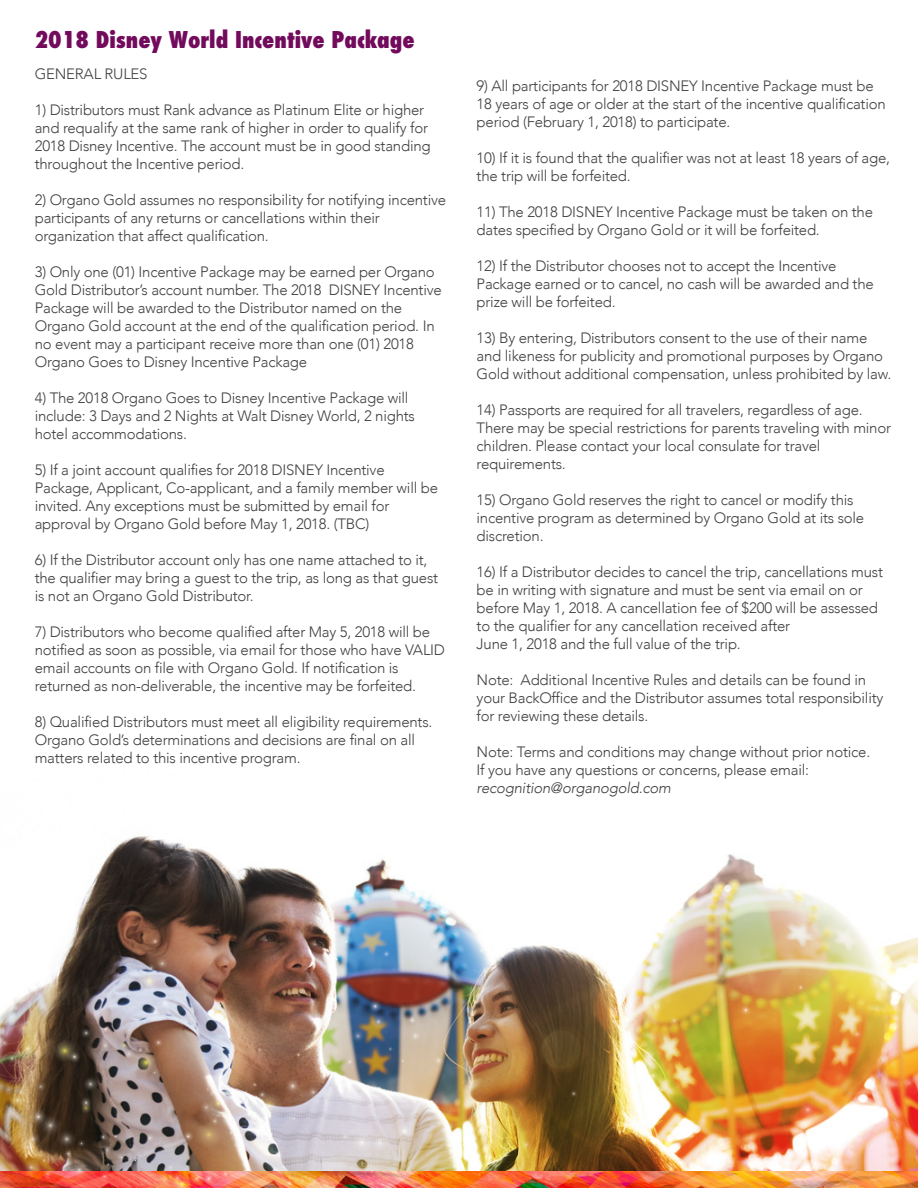
<style>
.page{position:relative;width:918px;height:1188px;background:#fff}
.page>*{position:absolute;margin:0;border:0;box-sizing:border-box;transform-origin:0 0}
.t1{font:800 condensed 22.5px "Futura";color:#720b5c}
.t2{font:300 15px/18px "Avenir";letter-spacing:-.015em;color:#414042}
.t3{font:italic 300 15px "Avenir";letter-spacing:-.015em;color:#414042}
</style>
<div class="page">
<img style="left:0;top:836px;width:918px;height:335px">
<img style="left:0;top:1171px;width:918px;height:17px">
<svg style="left:98px;top:1141px;width:16px;height:16px"></svg>
<svg style="left:295px;top:1051px;width:7px;height:7px"></svg>
<svg style="left:339px;top:1130px;width:12px;height:12px"></svg>
<svg style="left:667px;top:1014px;width:13px;height:13px"></svg>
<svg style="left:738px;top:1002px;width:15px;height:15px"></svg>
<svg style="left:795px;top:982px;width:10px;height:10px"></svg>
<svg style="left:365px;top:1127px;width:29px;height:29px"></svg>
<svg style="left:132px;top:1157px;width:6px;height:6px"></svg>
<svg style="left:33px;top:1079px;width:15px;height:15px"></svg>
<svg style="left:154px;top:955px;width:16px;height:16px"></svg>
<svg style="left:337px;top:932px;width:18px;height:18px"></svg>
<svg style="left:305px;top:1084px;width:16px;height:16px"></svg>
<svg style="left:477px;top:946px;width:8px;height:8px"></svg>
<div style="left:615px;top:929px;width:28px;height:28px;background:#fff;border-radius:50%"></div>
<svg style="left:406px;top:1014px;width:11px;height:11px"></svg>
<svg style="left:399px;top:1057px;width:6px;height:7px"></svg>
<svg style="left:386px;top:1045px;width:7px;height:7px"></svg>
<svg style="left:99px;top:1039px;width:12px;height:12px"></svg>
<svg style="left:66px;top:1157px;width:26px;height:25px"></svg>
<svg style="left:157px;top:995px;width:15px;height:15px"></svg>
<svg style="left:408px;top:1095px;width:13px;height:13px"></svg>
<svg style="left:144px;top:1132px;width:11px;height:11px"></svg>
<svg style="left:98px;top:1131px;width:21px;height:11px"></svg>
<svg style="left:117px;top:1153px;width:8px;height:8px"></svg>
<svg style="left:97px;top:1169px;width:14px;height:14px"></svg>
<svg style="left:40px;top:1166px;width:15px;height:15px"></svg>
<svg style="left:19px;top:1156px;width:23px;height:23px"></svg>
<svg style="left:24px;top:1130px;width:17px;height:18px"></svg>
<svg style="left:78px;top:1025px;width:15px;height:15px"></svg>
<svg style="left:256px;top:1046px;width:6px;height:6px"></svg>
<svg style="left:254px;top:1126px;width:9px;height:9px"></svg>
<svg style="left:180px;top:1128px;width:15px;height:16px"></svg>
<svg style="left:104px;top:1161px;width:7px;height:7px"></svg>
<svg style="left:78px;top:1094px;width:16px;height:16px"></svg>
<svg style="left:19px;top:1040px;width:17px;height:16px"></svg>
<svg style="left:65px;top:1048px;width:18px;height:17px"></svg>
<svg style="left:40px;top:1156px;width:8px;height:8px"></svg>
<svg style="left:7px;top:1089px;width:21px;height:21px"></svg>
<svg style="left:101px;top:1025px;width:9px;height:8px"></svg>
<svg style="left:79px;top:1073px;width:22px;height:21px"></svg>
<svg style="left:26px;top:1104px;width:24px;height:24px"></svg>
<svg style="left:62px;top:1138px;width:24px;height:21px"></svg>
<svg style="left:280px;top:1074px;width:24px;height:23px"></svg>
<svg style="left:54px;top:1126px;width:24px;height:25px"></svg>
<svg style="left:149px;top:936px;width:11px;height:10px"></svg>
<svg style="left:35px;top:1110px;width:30px;height:30px"></svg>
<svg style="left:319px;top:927px;width:10px;height:9px"></svg>
<svg style="left:366px;top:997px;width:18px;height:18px"></svg>
<svg style="left:518px;top:1137px;width:15px;height:15px"></svg>
<svg style="left:568px;top:1088px;width:10px;height:10px"></svg>
<svg style="left:487px;top:1156px;width:14px;height:14px"></svg>
<svg style="left:431px;top:1053px;width:14px;height:14px"></svg>
<svg style="left:442px;top:1139px;width:13px;height:13px"></svg>
<svg style="left:408px;top:1029px;width:14px;height:13px"></svg>
<svg style="left:349px;top:1027px;width:17px;height:17px"></svg>
<svg style="left:392px;top:1119px;width:24px;height:24px"></svg>
<svg style="left:367px;top:1010px;width:22px;height:23px"></svg>
<svg style="left:348px;top:1129px;width:27px;height:27px"></svg>
<svg style="left:345px;top:1057px;width:9px;height:9px"></svg>
<svg style="left:381px;top:948px;width:10px;height:11px"></svg>
<svg style="left:424px;top:934px;width:24px;height:25px"></svg>
<svg style="left:532px;top:906px;width:11px;height:10px"></svg>
<div style="left:585px;top:877px;width:24px;height:24px;background:#fff;border-radius:50%"></div>
<svg style="left:675px;top:898px;width:14px;height:14px"></svg>
<svg style="left:412px;top:851px;width:11px;height:11px"></svg>
<svg style="left:644px;top:1067px;width:17px;height:17px"></svg>
<svg style="left:794px;top:1096px;width:26px;height:26px"></svg>
<div style="left:828px;top:1117px;width:16px;height:16px;background:#fff;border-radius:50%"></div>
<svg style="left:850px;top:1027px;width:14px;height:13px"></svg>
<svg style="left:667px;top:1140px;width:13px;height:13px"></svg>
<svg style="left:291px;top:1115px;width:5px;height:6px"></svg>
<svg style="left:263px;top:1176px;width:43px;height:12px"></svg>
<svg style="left:144px;top:1000px;width:21px;height:21px"></svg>
<svg style="left:52px;top:1038px;width:24px;height:24px"></svg>
<svg style="left:0;top:1019px;width:32px;height:45px"></svg>
<svg style="left:3px;top:997px;width:8px;height:8px"></svg>
<img style="left:148px;top:1162px;width:91px;height:26px">
<svg style="left:194px;top:1093px;width:39px;height:56px;background:#b6937a"></svg>
<svg style="left:79px;top:1102px;width:12px;height:12px"></svg>
<svg style="left:117px;top:1036px;width:47px;height:40px;background:#9c8378"></svg>
<svg style="left:137px;top:961px;width:24px;height:32px"></svg>
<svg style="left:242px;top:1080px;width:41px;height:40px"></svg>
<h1 class="t1" style="left:35px;top:24px;width:381px">2018 Disney World Incentive Package</h1>
<p class="t2" style="left:35px;top:65px;width:114px">GENERAL RULES</p>
<p class="t2" style="left:35px;top:101px;width:397px">1) Distributors must Rank advance as Platinum Elite or higher and requalify at the same rank of higher in order to qualify for 2018 Disney Incentive. The account must be in good standing throughout the Incentive period.</p>
<p class="t2" style="left:35px;top:191px;width:413px">2) Organo Gold assumes no responsibility for notifying incentive participants of any returns or cancellations within their organization that affect qualification.</p>
<p class="t2" style="left:35px;top:263px;width:409px">3) Only one (01) Incentive Package may be earned per Organo Gold Distributor’s account number. The 2018 DISNEY Incentive Package will be awarded to the Distributor named on the Organo Gold account at the end of the qualification period. In no event may a participant receive more than one (01) 2018<br>Organo Goes to Disney Incentive Package</p>
<p class="t2" style="left:35px;top:389px;width:382px">4) The 2018 Organo Goes to Disney Incentive Package will include: 3 Days and 2 Nights at Walt Disney World, 2 nights hotel accommodations.</p>
<p class="t2" style="left:35px;top:461px;width:405px">5) If a joint account qualifies for 2018 DISNEY Incentive Package, Applicant, Co-applicant, and a family member will be invited. Any exceptions must be submitted by email for approval by Organo Gold before May 1, 2018. (TBC)</p>
<p class="t2" style="left:35px;top:551px;width:405px">6) If the Distributor account only has one name attached to it, the qualifier may bring a guest to the trip, as long as that guest is not an Organo Gold Distributor.</p>
<p class="t2" style="left:35px;top:623px;width:412px">7) Distributors who become qualified after May 5, 2018 will be notified as soon as possible, via email for those who have VALID email accounts on file with Organo Gold. If notification is returned as non-deliverable, the incentive may be forfeited.</p>
<p class="t2" style="left:35px;top:713px;width:399px">8) Qualified Distributors must meet all eligibility requirements.<br>Organo Gold’s determinations and decisions are final on all matters related to this incentive program.</p>
<p class="t2" style="left:477px;top:77px;width:411px">9) All participants for 2018 DISNEY Incentive Package must be<br>18 years of age or older at the start of the incentive qualification period (February 1, 2018) to participate.</p>
<p class="t2" style="left:477px;top:149px;width:415px">10) If it is found that the qualifier was not at least 18 years of age, the trip will be forfeited.</p>
<p class="t2" style="left:477px;top:203px;width:398px">11) The 2018 DISNEY Incentive Package must be taken on the dates specified by Organo Gold or it will be forfeited.</p>
<p class="t2" style="left:477px;top:257px;width:399px">12) If the Distributor chooses not to accept the Incentive<br>Package earned or to cancel, no cash will be awarded and the prize will be forfeited.</p>
<p class="t2" style="left:477px;top:329px;width:416px">13) By entering, Distributors consent to the use of their name and likeness for publicity and promotional purposes by Organo<br>Gold without additional compensation, unless prohibited by law.</p>
<p class="t2" style="left:477px;top:401px;width:416px">14) Passports are required for all travelers, regardless of age.<br>There may be special restrictions for parents traveling with minor children. Please contact your local consulate for travel requirements.</p>
<p class="t2" style="left:477px;top:491px;width:389px">15) Organo Gold reserves the right to cancel or modify this incentive program as determined by Organo Gold at its sole discretion.</p>
<p class="t2" style="left:477px;top:563px;width:408px">16) If a Distributor decides to cancel the trip, cancellations must be in writing with signature and must be sent via email on or before May 1, 2018. A cancellation fee of $200 will be assessed to the qualifier for any cancellation received after<br>June 1, 2018 and the full value of the trip.</p>
<p class="t2" style="left:477px;top:671px;width:408px">Note: Additional Incentive Rules and details can be found in your BackOffice and the Distributor assumes total responsibility for reviewing these details.</p>
<p class="t2" style="left:477px;top:743px;width:395px">Note: Terms and conditions may change without prior notice.<br>If you have any questions or concerns, please email:</p>
<p class="t3" style="left:477px;top:779px;width:196px">recognition@organogold.com</p>
</div>
